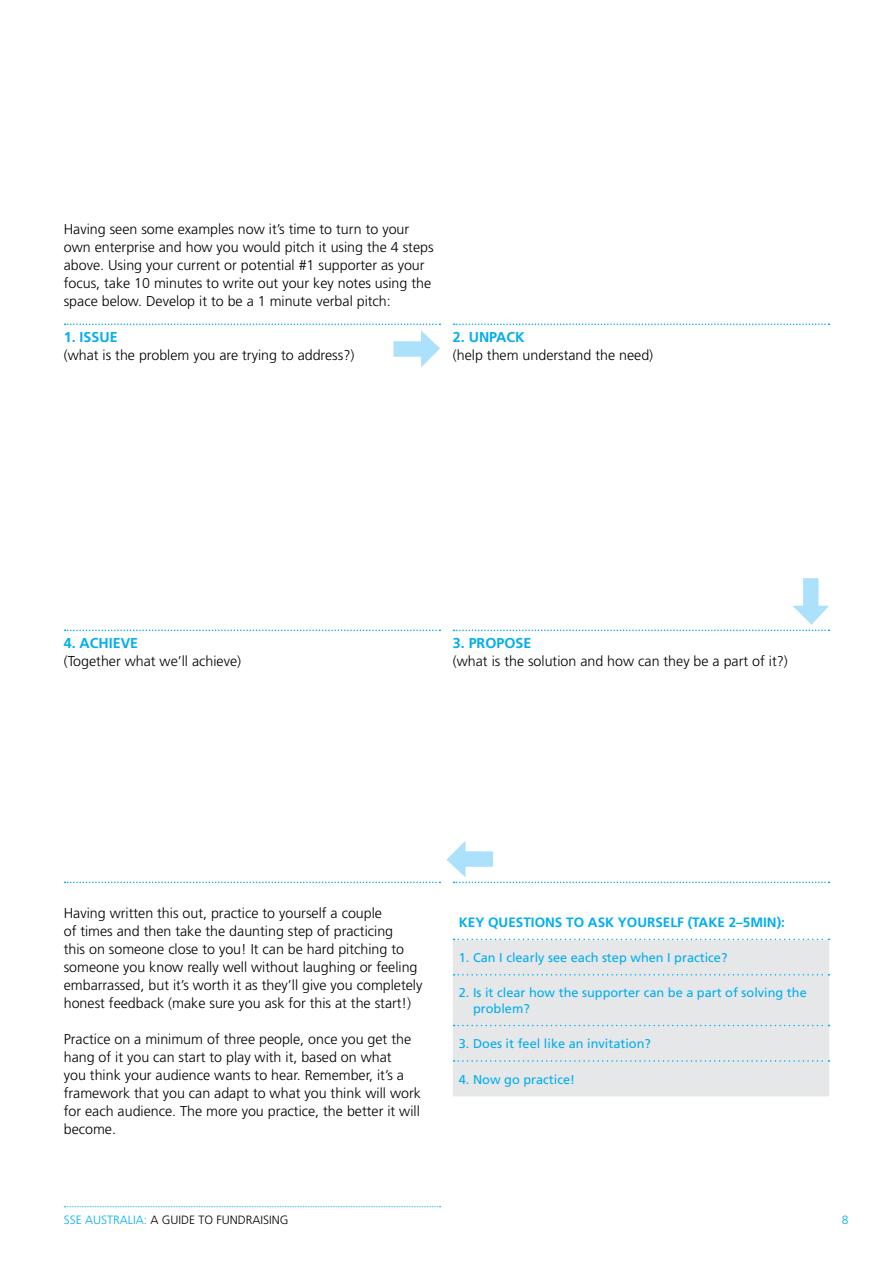
<style>
.page{position:relative;width:893px;height:1263px;background:#fff}
.page>*{position:absolute;margin:0;border:0;box-sizing:border-box;transform-origin:0 0}
.t1{font:300 14.25px/18px "Frutiger";color:#000}
.t2{font:700 14.25px "Frutiger";color:#00aeef}
.t3{font:700 13.5px "Frutiger";color:#00aeef}
.t4{font:12.75px/15.3px "Frutiger";color:#00aeef}
.t5{font:300 12px "Frutiger";color:#000}
.t6{font:300 12px "Frutiger";color:#00aeef}
.s1{color:#00aeef}
</style>
<div class="page">
<svg style="left:64px;top:1206px;width:377px;height:1px"></svg>
<svg style="left:65px;top:323px;width:375px;height:2px"></svg>
<svg style="left:65px;top:629px;width:375px;height:2px"></svg>
<svg style="left:65px;top:881px;width:375px;height:2px"></svg>
<svg style="left:454px;top:323px;width:375px;height:2px"></svg>
<div style="left:453px;top:939px;width:376px;height:157px;background:#e6e7e8"></div>
<svg style="left:454px;top:938px;width:375px;height:2px"></svg>
<svg style="left:454px;top:974px;width:375px;height:1px"></svg>
<svg style="left:454px;top:1025px;width:375px;height:1px"></svg>
<svg style="left:454px;top:1060px;width:375px;height:2px"></svg>
<svg style="left:393px;top:331px;width:47px;height:36px"></svg>
<svg style="left:454px;top:578px;width:375px;height:53px"></svg>
<svg style="left:446px;top:841px;width:383px;height:42px"></svg>
<p class="t1" style="left:64px;top:220px;width:371px">Having seen some examples now it’s time to turn to your own enterprise and how you would pitch it using the 4 steps above. Using your current or potential #1 supporter as your focus, take 10 minutes to write out your key notes using the space below. Develop it to be a 1 minute verbal pitch:</p>
<p class="t2" style="left:64px;top:329px;width:55px">1. ISSUE</p>
<p class="t1" style="left:64px;top:346px;width:292px">(what is the problem you are trying to address?)</p>
<p class="t2" style="left:453px;top:329px;width:26px">2. UNP</p>
<p class="t2" style="left:496px;top:329px;width:30px">ACK</p>
<p class="t1" style="left:453px;top:346px;width:202px">(help them understand the need)</p>
<p class="t2" style="left:64px;top:635px;width:76px">4. ACHIEVE</p>
<p class="t1" style="left:64px;top:652px;width:179px">(Together what we’ll achieve)</p>
<p class="t2" style="left:453px;top:635px;width:26px">3. PROPO</p>
<p class="t2" style="left:515px;top:635px;width:17px">SE</p>
<p class="t1" style="left:453px;top:652px;width:336px">(what is the solution and how can they be a part of it?)</p>
<p class="t1" style="left:64px;top:904px;width:360px">Having written this out, practice to yourself a couple<br>of times and then take the daunting step of practicing<br>this on someone close to you! It can be hard pitching to someone you know really well without laughing or feeling embarrassed, but it’s worth it as they’ll give you completely honest feedback (make sure you ask for this at the start!)</p>
<p class="t1" style="left:64px;top:1030px;width:359px">Practice on a minimum of three people, once you get the hang of it you can start to play with it, based on what<br>you think your audience wants to hear. Remember, it’s a framework that you can adapt to what you think will work for each audience. The more you practice, the better it will become.</p>
<p class="t3" style="left:459px;top:914px;width:139px">KEY QUESTIONS TO ASK</p>
<p class="t3" style="left:618px;top:914px;width:84px">YOURSE LF (TAKE</p>
<p class="t3" style="left:729px;top:914px;width:58px">2–5MIN):</p>
<p class="t4" style="left:459px;top:950px;width:270px">1. Can I clearly see each step when I practice?</p>
<p class="t4" style="left:473px;top:985px;width:335px;text-indent:-14px">2. Is it clear how the supporter can be a part of solving the problem?</p>
<p class="t4" style="left:459px;top:1036px;width:194px">3. Does it feel like an invitation?</p>
<p class="t4" style="left:459px;top:1071px;width:118px">4. Now go practice!</p>
<p class="t5" style="left:64px;top:1213px;width:226px"><span class="s1">SSE AUSTRALIA:</span> A GUIDE TO FUNDRAISING</p>
<p class="t6" style="left:842px;top:1213px;width:8px">8</p>
</div>
